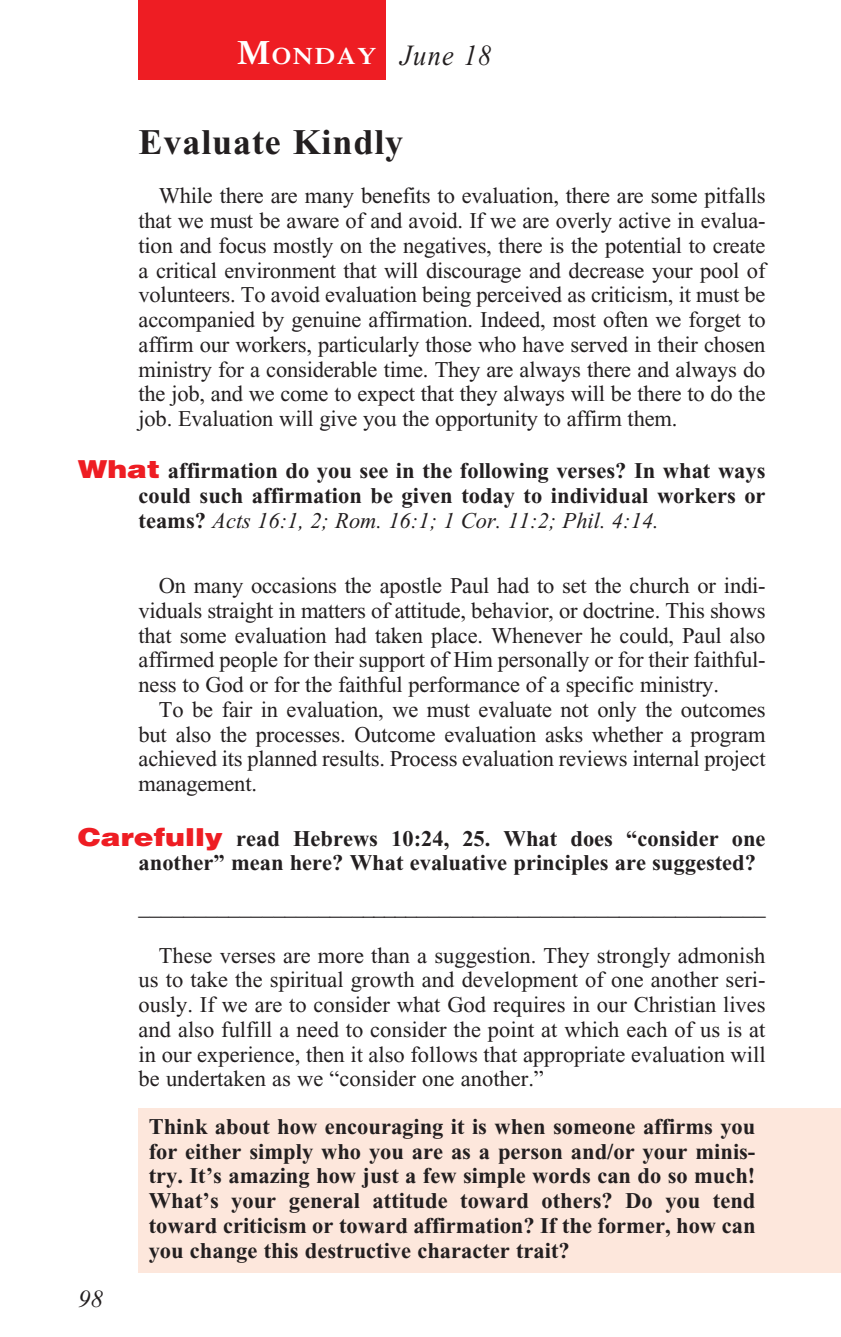
<style>
.page{position:relative;width:841px;height:1337px;background:#fff}
.page>*{position:absolute;margin:0;border:0;box-sizing:border-box;transform-origin:0 0}
._01-Daily_head{font:700 36px "Times New Roman";letter-spacing:.025em;color:#231f20}
._00-Month-Day{font:italic 29.25px "Times New Roman";letter-spacing:.05em;color:#231f20;scale:.9 1}
.t1{font:italic 24.75px "Times New Roman";color:#231f20}
.t2{font:600 23.62px "Times";letter-spacing:.07em;color:#fff;scale:1.1 1}
._4-Body_Copy{font:22.5px/24.8px "Times New Roman";letter-spacing:-.01em;color:#231f20;text-align:justify}
.x-screened_box-text{font:700 22.5px/24.8px "Times New Roman";color:#231f20;text-align:justify}
._6-question{font:700 22.5px/24.8px "Times New Roman";color:#231f20;text-align:justify}
.s1{font-size:33.75px}
.s2{font-family:"Helvetica";font-weight:900;font-size:24.75px;color:#ee1d23}
.s3{font-weight:400;font-style:italic}
</style>
<div class="page">
<div style="left:138px;top:1108px;width:702px;height:164px;background:#fde7dc"></div>
<div style="left:138px;top:0;width:247px;height:80px;background:#ee1d23"></div>
<p class="t2" style="left:237px;top:42px;width:128px"><span class="s1">M</span>ONDAY</p>
<p class="_00-Month-Day" style="left:400px;top:40px;width:103px">June 18</p>
<p class="_01-Daily_head" style="left:138px;top:122px;width:266px">Evaluate Kindly</p>
<p class="_4-Body_Copy" style="left:138px;top:183px;width:628px;text-indent:20px">While there are many benefits to evaluation, there are some pitfalls that we must be aware of and avoid. If we are overly active in evalua&shy;tion and focus mostly on the negatives, there is the potential to create a critical environment that will discourage and decrease your pool of volunteers. To avoid evaluation being perceived as criticism, it must be accompanied by genuine affirmation. Indeed, most often we forget to affirm our workers, particularly those who have served in their chosen ministry for a considerable time. They are always there and always do the job, and we come to expect that they always will be there to do the job. Evaluation will give you the opportunity to affirm them.</p>
<p class="_6-question" style="left:138px;top:458px;width:628px;text-indent:-61px"><span class="s2">What</span> affirmation do you see in the following verses? In what ways could such affirmation be given today to individual workers or teams? <span class="s3">Acts 16:1, 2; Rom. 16:1; 1 Cor. 11:2; Phil. 4:14.</span></p>
<p class="_4-Body_Copy" style="left:138px;top:573px;width:628px;text-indent:20px">On many occasions the apostle Paul had to set the church or indi&shy;viduals straight in matters of attitude, behavior, or doctrine. This shows that some evaluation had taken place. Whenever he could, Paul also affirmed people for their support of Him personally or for their faithful&shy;ness to God or for the faithful performance of a specific ministry.</p>
<p class="_4-Body_Copy" style="left:138px;top:697px;width:628px;text-indent:20px">To be fair in evaluation, we must evaluate not only the outcomes but also the processes. Outcome evaluation asks whether a program achieved its planned results. Process evaluation reviews internal project management.</p>
<p class="_6-question" style="left:138px;top:825px;width:628px;text-indent:-61px"><span class="s2">Carefully</span> read Hebrews 10:24, 25. What does “consider one another” mean here? What evaluative principles are suggested?</p>
<p class="t1" style="left:78px;top:1285px;width:26px">98</p>
<p class="_4-Body_Copy" style="left:138px;top:895px;width:628px">________________________________________________________</p>
<p class="_4-Body_Copy" style="left:138px;top:943px;width:628px;text-indent:20px">These verses are more than a suggestion. They strongly admonish us to take the spiritual growth and development of one another seri&shy;ously. If we are to consider what God requires in our Christian lives and also fulfill a need to consider the point at which each of us is at in our experience, then it also follows that appropriate evaluation will be undertaken as we “consider one another.”</p>
<p class="x-screened_box-text" style="left:149px;top:1113px;width:608px">Think about how encouraging it is when someone affirms you for either simply who you are as a person and/or your minis&shy;try. It’s amazing how just a few simple words can do so much!<br>What’s your general attitude toward others? Do you tend toward criticism or toward affirmation? If the former, how can you change this destructive character trait?</p>
</div>
